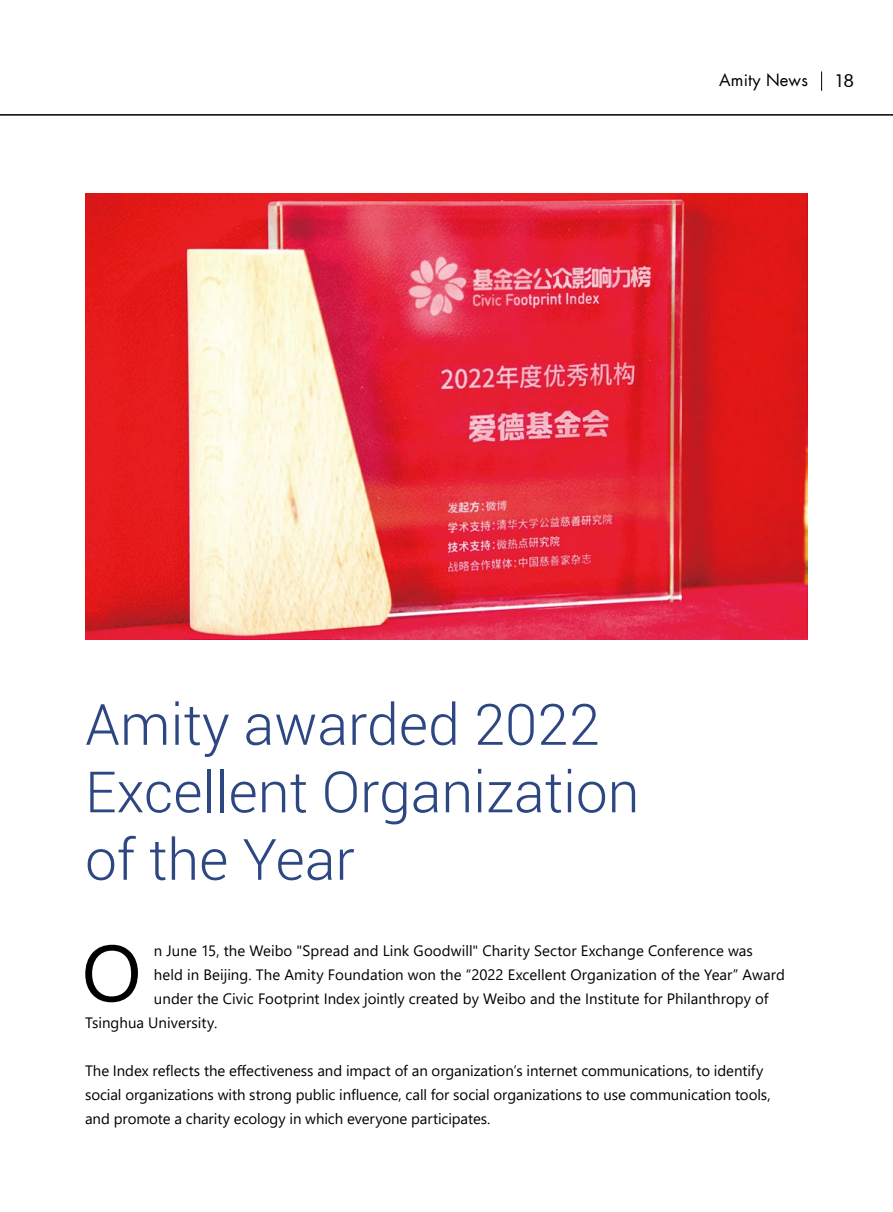
<style>
.page{position:relative;width:893px;height:1212px;background:#fff}
.page>*{position:absolute;margin:0;border:0;box-sizing:border-box;transform-origin:0 0}
.t1{font:79.5px "Segoe UI";color:#000}
.t2{font:300 57px/67.5px "Roboto";color:#2c4781}
.t3{font:18px "Futura BT";color:#000}
.t4{font:16.5px "Futura LT";letter-spacing:.01em;color:#000}
.t5{font:15px/24px "Segoe UI";color:#000}
</style>
<div class="page">
<hr style="left:0;top:114px;width:893px;height:2px;background:#000">
<svg style="left:821px;top:71px;width:1px;height:20px"></svg>
<img style="left:85px;top:194px;width:723px;height:445px">
<p class="t4" style="left:719px;top:69px;width:90px">Amity News</p>
<p class="t3" style="left:834px;top:70px;width:22px">18</p>
<h2 class="t2" style="left:85px;top:689px;width:556px">Amity awarded 2022<br>Excellent Organization of the Year</h2>
<p class="t5" style="left:154px;top:937px;width:600px">n June 15, the Weibo "Spread and Link Goodwill" Charity Sector Exchange Conference was</p>
<p class="t5" style="left:154px;top:961px;width:632px">held in Beijing. The Amity Foundation won the “2022 Excellent Organization of the Year” Award</p>
<p class="t5" style="left:154px;top:985px;width:616px">under the Civic Footprint Index jointly created by Weibo and the Institute for Philanthropy of</p>
<p class="t5" style="left:85px;top:1009px;width:134px">Tsinghua University.</p>
<p class="t5" style="left:85px;top:1057px;width:687px">The Index reflects the effectiveness and impact of an organization’s internet communications, to identify social organizations with strong public influence, call for social organizations to use communication tools, and promote a charity ecology in which everyone participates.</p>
<h1 class="t1" style="left:82px;top:898px;width:61px">O</h1>
</div>
